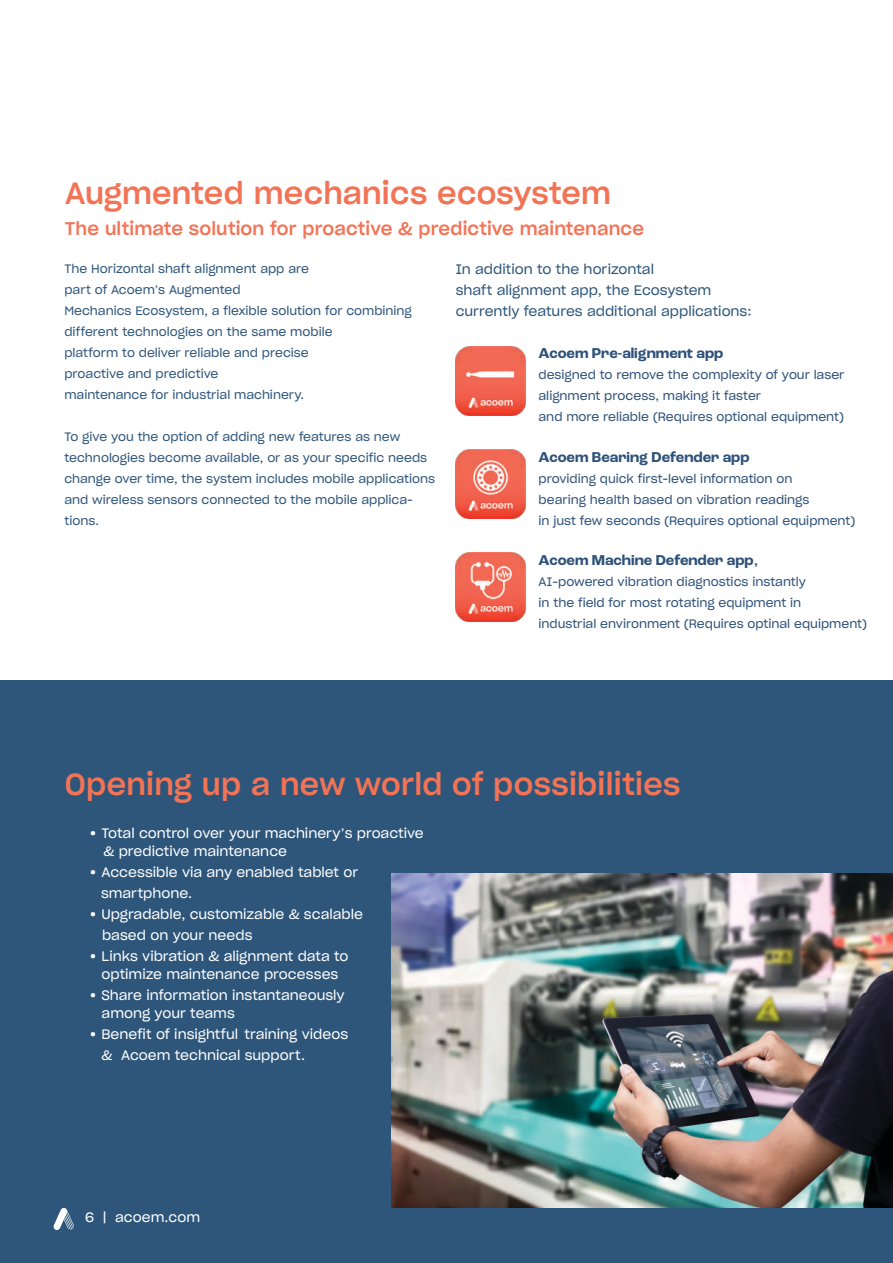
<style>
.page{position:relative;width:893px;height:1263px;background:#fff}
.page>*{position:absolute;margin:0;border:0;box-sizing:border-box;transform-origin:0 0}
.t1{font:30px "Sharp Grotesk Medium 20";letter-spacing:.01em;color:#f37355}
.t2{font:18px "Sharp Grotesk Medium 20";letter-spacing:.01em;color:#f37355}
.t3{font:700 15px "Roc Grotesk";color:#2e5179}
.t4{font:13.5px/18px "Sharp Grotesk Book 20";color:#fff}
.t5{font:13.5px/21px "Sharp Grotesk Book 20";color:#2e567b}
.t6{font:12px/21px "Sharp Grotesk Book 20";color:#2e567b}
.t7{font:12px/21px "Sharp Grotesk Book 20";color:#2e5179}
.s1{font-family:"Sharp Grotesk Book 20";font-weight:400}
</style>
<div class="page">
<div style="left:0;top:680px;width:893px;height:583px;background:#2e567b"></div>
<svg style="left:53px;top:1208px;width:21px;height:22px"></svg>
<img style="left:391px;top:873px;width:502px;height:335px">
<img style="left:456px;top:346px;width:69px;height:69px">
<img style="left:456px;top:449px;width:69px;height:69px">
<img style="left:456px;top:552px;width:69px;height:69px">
<h1 class="t1" style="left:65px;top:168px;width:548px">Augmented mechanics ecosystem</h1>
<h2 class="t2" style="left:65px;top:213px;width:581px">The ultimate solution for proactive &amp; predictive maintenance</h2>
<p class="t6" style="left:64px;top:258px;width:349px">The Horizontal shaft alignment app are<br>part of Acoem’s Augmented<br>Mechanics Ecosystem, a flexible solution for combining different technologies on the same mobile<br>platform to deliver reliable and precise<br>proactive and predictive<br>maintenance for industrial machinery.</p>
<p class="t6" style="left:64px;top:426px;width:372px">To give you the option of adding new features as new technologies become available, or as your specific needs change over time, the system includes mobile applications and wireless sensors connected to the mobile applica&shy;tions.</p>
<p class="t5" style="left:456px;top:259px;width:297px">In addition to the horizontal<br>shaft alignment app, the Ecosystem currently features additional applications:</p>
<p class="t3" style="left:538px;top:344px;width:186px">Acoem Pre-alignment app</p>
<p class="t7" style="left:538px;top:364px;width:307px">designed to remove the complexity of your laser alignment process, making it faster<br>and more reliable (Requires optional equipment)</p>
<p class="t3" style="left:538px;top:448px;width:213px">Acoem Bearing Defender app</p>
<p class="t7" style="left:538px;top:468px;width:318px">providing quick first-level information on<br>bearing health based on vibration readings<br>in just few seconds (Requires optional equipment)</p>
<p class="t3" style="left:538px;top:551px;width:221px">Acoem Machine Defender app<span class="s1">,</span></p>
<p class="t7" style="left:538px;top:571px;width:330px">AI-powered vibration diagnostics instantly<br>in the field for most rotating equipment in<br>industrial environment (Requires optinal equipment)</p>
<h1 class="t1" style="left:65px;top:759px;width:617px">Opening up a new world of possibilities</h1>
<p class="t4" style="left:103px;top:823px;width:322px;text-indent:-14px"><sup>.</sup> Total control over your machinery’s proactive &amp; predictive maintenance</p>
<p class="t4" style="left:89px;top:862px;width:270px"><sup>.</sup> Accessible via any enabled tablet or</p>
<p class="t4" style="left:101px;top:883px;width:93px">smartphone.</p>
<p class="t4" style="left:89px;top:904px;width:275px"><sup>.</sup> Upgradable, customizable &amp; scalable</p>
<p class="t4" style="left:102px;top:925px;width:152px">based on your needs</p>
<p class="t4" style="left:89px;top:946px;width:261px"><sup>.</sup> Links vibration &amp; alignment data to</p>
<p class="t4" style="left:89px;top:963px;width:257px;line-height:21px;text-align:center">optimize maintenance processes<br><sup>.</sup> Share information instantaneously</p>
<p class="t4" style="left:102px;top:1003px;width:135px">among your teams</p>
<p class="t4" style="left:89px;top:1024px;width:260px"><sup>.</sup> Benefit of insightful training videos</p>
<p class="t4" style="left:102px;top:1045px;width:205px">&amp; Acoem technical support.</p>
<p class="t4" style="left:85px;top:1208px;width:117px">6 | acoem.com</p>
</div>
